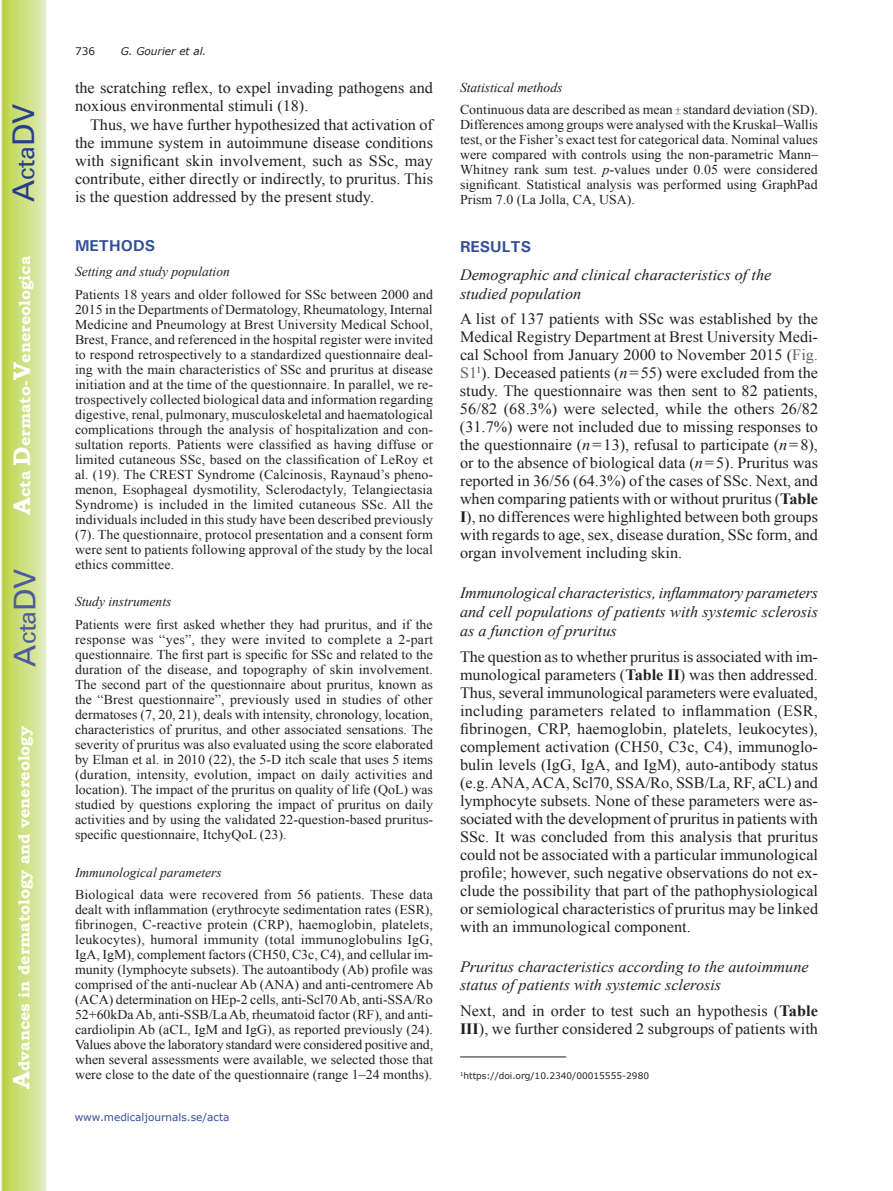
<style>
.page{position:relative;width:893px;height:1191px;background:#fff}
.page>*{position:absolute;margin:0;border:0;box-sizing:border-box;transform-origin:0 0}
.t1{font:30px "Univers";color:#4d5a9e}
.t2{font:30px "Univers";color:#253f8e}
.t3{font:15.75px/18px "Times New Roman";color:#231f20;text-align:justify}
.t4{font:italic 15.75px/18.9px "Times New Roman";color:#231f20}
.t5{font:700 15.75px "Bookman Old Style";color:#fff}
.t6{font:700 15.75px "Univers";color:#324f95}
.t7{font:13.5px/15px "Times New Roman";color:#231f20;text-align:justify}
.t8{font:italic 13.5px "Times New Roman";color:#231f20}
.t9{font:10.5px "Verdana";color:#324f95}
.t10{font:italic 10.5px "Verdana";color:#231f20}
.t11{font:10.5px "Verdana";color:#231f20}
.t12{font:9px "Verdana";color:#231f20}
.s1{font-size:24px}
.s2{font-style:italic}
.s3{font-family:"Perpetua";font-size:10.5px}
.s4{color:#636366}
.s5{font-weight:700}
</style>
<div class="page">
<svg style="left:1px;top:0;width:45px;height:1191px;background:#cfe084"></svg>
<hr style="left:460px;top:1056px;width:106px;height:1px;background:#231f20">
<h1 class="t2" style="left:6px;top:202px;width:100px;rotate:-90deg">A<span class="s1">cta</span>DV</h1>
<p class="t5" style="left:15px;top:515px;width:260px;rotate:-90deg"><span class="s1">A</span>cta <span class="s1">D</span>ermato-<span class="s1">V</span>enereologica</p>
<h1 class="t1" style="left:7px;top:666px;width:100px;rotate:-90deg">A<span class="s1">cta</span>DV</h1>
<p class="t5" style="left:15px;top:1088px;width:364px;rotate:-90deg"><span class="s1">A</span>dvances in dermatology and venereology</p>
<p class="t11" style="left:75px;top:44px;width:22px">736</p>
<p class="t10" style="left:121px;top:44px;width:87px">G. Gourier et al.</p>
<p class="t3" style="left:75px;top:79px;width:359px">the scratching reflex, to expel invading pathogens and noxious environmental stimuli (18).</p>
<p class="t3" style="left:75px;top:115px;width:360px;text-indent:15px">Thus, we have further hypothesized that activation of the immune system in autoimmune disease conditions with significant skin involvement, such as SSc, may contribute, either directly or indirectly, to pruritus. This is the question addressed by the present study.</p>
<p class="t6" style="left:75px;top:235px;width:82px">METHODS</p>
<p class="t8" style="left:75px;top:262px;width:156px">Setting and study population</p>
<p class="t7" style="left:75px;top:286px;width:360px">Patients 18 years and older followed for SSc between 2000 and 2015 in the Departments of Dermatology, Rheumatology, Internal Medicine and Pneumology at Brest University Medical School, Brest, France, and referenced in the hospital register were invited to respond retrospectively to a standardized questionnaire deal&shy;ing with the main characteristics of SSc and pruritus at disease initiation and at the time of the questionnaire. In parallel, we re&shy;trospectively collected biological data and information regarding digestive, renal, pulmonary, musculoskeletal and haematological complications through the analysis of hospitalization and con&shy;sultation reports. Patients were classified as having diffuse or limited cutaneous SSc, based on the classification of LeRoy et al. (19). The CREST Syndrome (Calcinosis, Raynaud’s pheno&shy;menon, Esophageal dysmotility, Sclerodactyly, Telangiectasia Syndrome) is included in the limited cutaneous SSc. All the individuals included in this study have been described previously (7). The questionnaire, protocol presentation and a consent form were sent to patients following approval of the study by the local ethics committee.</p>
<p class="t8" style="left:75px;top:592px;width:98px">Study instruments</p>
<p class="t7" style="left:75px;top:616px;width:360px">Patients were first asked whether they had pruritus, and if the response was “yes”, they were invited to complete a 2-part questionnaire. The first part is specific for SSc and related to the duration of the disease, and topography of skin involvement.<br>The second part of the questionnaire about pruritus, known as the “Brest questionnaire”, previously used in studies of other dermatoses (7, 20, 21), deals with intensity, chronology, location, characteristics of pruritus, and other associated sensations. The severity of pruritus was also evaluated using the score elaborated by Elman et al. in 2010 (22), the 5-D itch scale that uses 5 items (duration, intensity, evolution, impact on daily activities and location). The impact of the pruritus on quality of life (QoL) was studied by questions exploring the impact of pruritus on daily activities and by using the validated 22-question-based pruritus&shy;specific questionnaire, ItchyQoL (23).</p>
<p class="t8" style="left:75px;top:863px;width:148px">Immunological parameters</p>
<p class="t7" style="left:75px;top:887px;width:360px">Biological data were recovered from 56 patients. These data dealt with inflammation (erythrocyte sedimentation rates (ESR), fibrinogen, C-reactive protein (CRP), haemoglobin, platelets, leukocytes), humoral immunity (total immunoglobulins IgG, IgA, IgM), complement factors (CH50, C3c, C4), and cellular im&shy;munity (lymphocyte subsets). The autoantibody (Ab) profile was comprised of the anti-nuclear Ab (ANA) and anti-centromere Ab (ACA) determination on HEp-2 cells, anti-Scl70 Ab, anti-SSA/Ro 52+60kDa Ab, anti-SSB/La Ab, rheumatoid factor (RF), and anti&shy;cardiolipin Ab (aCL, IgM and IgG), as reported previously (24).<br>Values above the laboratory standard were considered positive and, when several assessments were available, we selected those that were close to the date of the questionnaire (range 1–24 months).</p>
<p class="t9" style="left:75px;top:1110px;width:156px">www.medicaljournals.se/acta</p>
<p class="t7" style="left:460px;top:76px;width:359px;line-height:22.5px"><span class="s2">Statistical methods<br></span>Continuous data are described as mean <span class="s3">±</span>standard deviation (SD).</p>
<p class="t7" style="left:460px;top:117px;width:359px">Differences among groups were analysed with the Kruskal–Wallis test, or the Fisher’s exact test for categorical data. Nominal values were compared with controls using the non-parametric Mann– Whitney rank sum test. <span class="s2">p</span>-values under 0.05 were considered significant. Statistical analysis was performed using GraphPad Prism 7.0 (La Jolla, CA, USA).</p>
<p class="t6" style="left:460px;top:236px;width:73px">RESULTS</p>
<p class="t4" style="left:460px;top:265px;width:313px">Demographic and clinical characteristics of the studied population</p>
<p class="t3" style="left:460px;top:310px;width:360px">A list of 137 patients with SSc was established by the Medical Registry Department at Brest University Medi&shy;cal School from January 2000 to November 2015 (<span class="s4">Fig.<br>S1</span><sup>1</sup>). Deceased patients (<span class="s2">n</span>=55) were excluded from the study. The questionnaire was then sent to 82 patients, 56/82 (68.3%) were selected, while the others 26/82 (31.7%) were not included due to missing responses to the questionnaire (<span class="s2">n</span>=13), refusal to participate (<span class="s2">n</span>=8), or to the absence of biological data (<span class="s2">n</span>=5). Pruritus was reported in 36/56 (64.3%) of the cases of SSc. Next, and when comparing patients with or without pruritus (<span class="s5">Table I</span>), no differences were highlighted between both groups with regards to age, sex, disease duration, SSc form, and organ involvement including skin.</p>
<p class="t4" style="left:460px;top:583px;width:360px;text-align:justify">Immunological characteristics, inflammatory parameters and cell populations of patients with systemic sclerosis as a function of pruritus</p>
<p class="t3" style="left:460px;top:647px;width:360px">The question as to whether pruritus is associated with im&shy;munological parameters (<span class="s5">Table II</span>) was then addressed.<br>Thus, several immunological parameters were evaluated, including parameters related to inflammation (ESR, fibrinogen, CRP, haemoglobin, platelets, leukocytes), complement activation (CH50, C3c, C4), immunoglo&shy;bulin levels (IgG, IgA, and IgM), auto-antibody status (e.g. ANA, ACA, Scl70, SSA/Ro, SSB/La, RF, aCL) and lymphocyte subsets. None of these parameters were as&shy;sociated with the development of pruritus in patients with SSc. It was concluded from this analysis that pruritus could not be associated with a particular immunological profile; however, such negative observations do not ex&shy;clude the possibility that part of the pathophysiological or semiological characteristics of pruritus may be linked with an immunological component.</p>
<p class="t4" style="left:460px;top:956px;width:350px">Pruritus characteristics according to the autoimmune status of patients with systemic sclerosis</p>
<p class="t3" style="left:460px;top:1001px;width:359px">Next, and in order to test such an hypothesis (<span class="s5">Table<br>III</span>), we further considered 2 subgroups of patients with</p>
<p class="t12" style="left:460px;top:1070px;width:190px"><sup>1</sup>https://doi.org/10.2340/00015555-2980</p>
</div>
